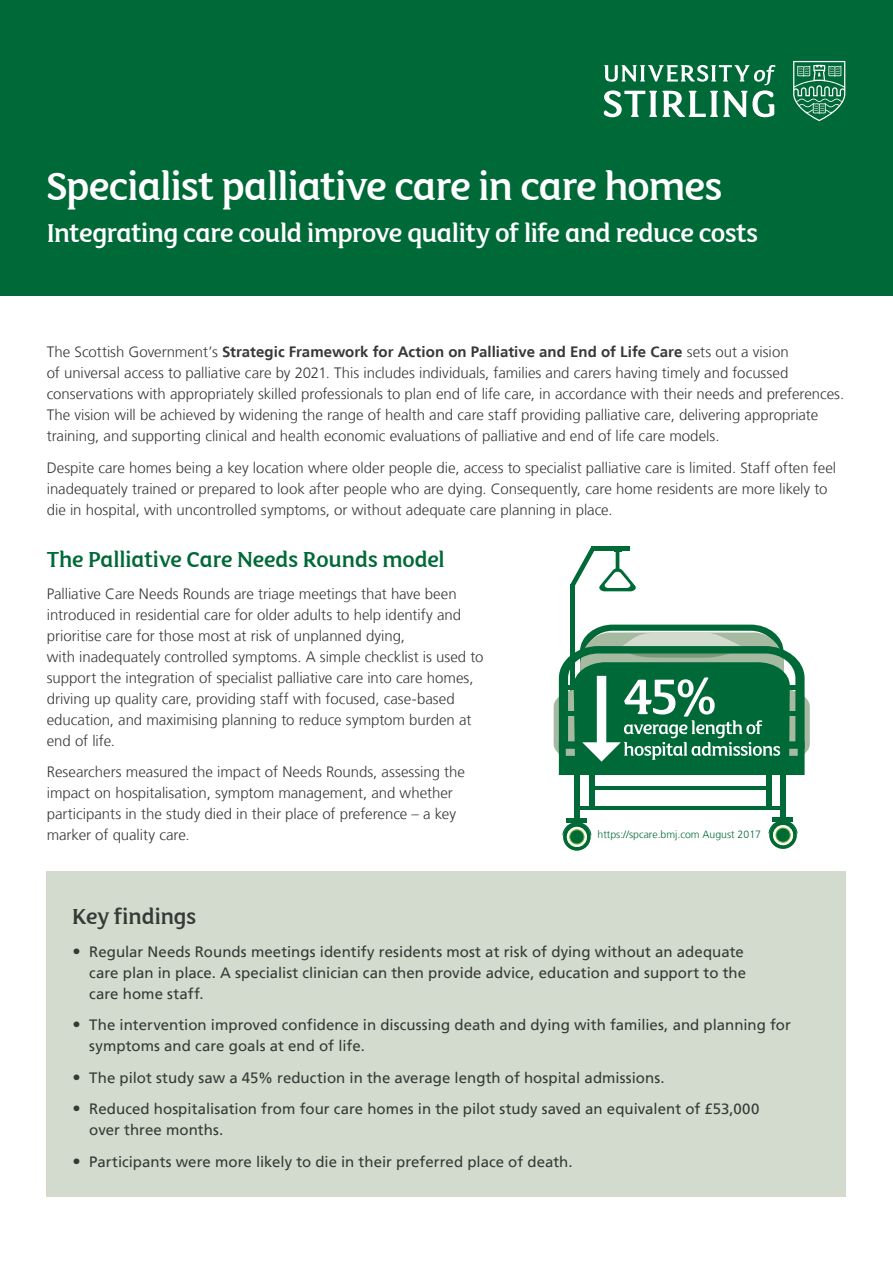
<style>
.page{position:relative;width:893px;height:1263px;background:#fff}
.page>*{position:absolute;margin:0;border:0;box-sizing:border-box;transform-origin:0 0}
.t1{font:43.5px "FS Maja";letter-spacing:-.025em;color:#fff}
.t2{font:28.5px "FS Maja";letter-spacing:-.02em;color:#fff}
.t3{font:24px "FS Maja";letter-spacing:-.01em;color:#006938}
.t4{font:24px "FS Maja";letter-spacing:-.01em;color:#373935}
.t5{font:300 15px/21px "Frutiger LT";color:#373935}
.t6{font:15px/21px "Frutiger LT";color:#373935}
.t7{font:300 10.5px "Frutiger LT";color:#006938}
.s1{font-weight:700}
.s2{font-size:16.5px}
</style>
<div class="page">
<div style="left:47px;top:872px;width:799px;height:325px;background:#d3dbcf"></div>
<div style="left:0;top:0;width:893px;height:296px;background:#006938"></div>
<svg style="left:793px;top:61px;width:52px;height:60px"></svg>
<svg style="left:604px;top:65px;width:171px;height:52px"></svg>
<hr style="left:570px;top:584px;width:4px;height:188px;background:#006938">
<svg style="left:570px;top:546px;width:66px;height:45px"></svg>
<hr style="left:592px;top:787px;width:175px;height:3px;background:#006938">
<div style="left:589px;top:773px;width:6px;height:36px;background:#006938"></div>
<div style="left:766px;top:773px;width:5px;height:36px;background:#006938"></div>
<hr style="left:574px;top:806px;width:209px;height:4px;background:#006938">
<div style="left:574px;top:775px;width:6px;height:44px;background:#006938"></div>
<div style="left:780px;top:775px;width:5px;height:44px;background:#006938"></div>
<div style="left:563px;top:823px;width:28px;height:27px;background:#006938;border-radius:50%"></div>
<svg style="left:565px;top:825px;width:24px;height:24px"></svg>
<svg style="left:567px;top:827px;width:20px;height:20px"></svg>
<div style="left:570px;top:830px;width:14px;height:14px;border:1px solid #76b82a;border-radius:50%"></div>
<div style="left:572px;top:832px;width:10px;height:10px;background:#006938;border-radius:50%"></div>
<svg style="left:562px;top:822px;width:29px;height:13px"></svg>
<hr style="left:566px;top:818px;width:20px;height:4px;background:#006938">
<svg style="left:769px;top:821px;width:28px;height:28px"></svg>
<svg style="left:771px;top:823px;width:24px;height:24px"></svg>
<svg style="left:773px;top:825px;width:20px;height:20px"></svg>
<div style="left:776px;top:828px;width:14px;height:14px;border:1px solid #76b82a;border-radius:50%"></div>
<div style="left:778px;top:830px;width:10px;height:10px;background:#006938;border-radius:50%"></div>
<svg style="left:768px;top:822px;width:29px;height:11px"></svg>
<div style="left:772px;top:817px;width:21px;height:5px;background:#006938"></div>
<svg style="left:554px;top:625px;width:256px;height:150px"></svg>
<h1 class="t1" style="left:47px;top:154px;width:677px">Specialist palliative care in care homes</h1>
<h2 class="t2" style="left:47px;top:212px;width:713px">Integrating care could improve quality of life and reduce costs</h2>
<p class="t5" style="left:47px;top:342px;width:799px">The Scottish Government’s <span class="s1">Strategic Framework for Action on Palliative and End of Life Care</span> sets out a vision<br>of universal access to palliative care by 2021. This includes individuals, families and carers having timely and focussed conservations with appropriately skilled professionals to plan end of life care, in accordance with their needs and preferences.<br>The vision will be achieved by widening the range of health and care staff providing palliative care, delivering appropriate training, and supporting clinical and health economic evaluations of palliative and end of life care models.</p>
<p class="t5" style="left:47px;top:457px;width:791px">Despite care homes being a key location where older people die, access to specialist palliative care is limited. Staff often feel inadequately trained or prepared to look after people who are dying. Consequently, care home residents are more likely to die in hospital, with uncontrolled symptoms, or without adequate care planning in place.</p>
<h3 class="t3" style="left:47px;top:542px;width:400px">The Palliative Care Needs Rounds model</h3>
<p class="t5" style="left:47px;top:583px;width:438px">Palliative Care Needs Rounds are triage meetings that have been introduced in residential care for older adults to help identify and prioritise care for those most at risk of unplanned dying,<br>with inadequately controlled symptoms. A simple checklist is used to support the integration of specialist palliative care into care homes, driving up quality care, providing staff with focused, case-based education, and maximising planning to reduce symptom burden at end of life.</p>
<p class="t5" style="left:47px;top:762px;width:420px">Researchers measured the impact of Needs Rounds, assessing the impact on hospitalisation, symptom management, and whether participants in the study died in their place of preference – a key marker of quality care.</p>
<p class="t7" style="left:598px;top:829px;width:165px">https://spcare.bmj.com August 2017</p>
<h3 class="t4" style="left:72px;top:899px;width:125px">Key findings</h3>
<p class="t6" style="left:89px;top:941px;width:658px;text-indent:-17px"><span class="s2">•</span> Regular Needs Rounds meetings identify residents most at risk of dying without an adequate care plan in place. A specialist clinician can then provide advice, education and support to the care home staff.</p>
<p class="t6" style="left:89px;top:1014px;width:703px;text-indent:-17px"><span class="s2">•</span> The intervention improved confidence in discussing death and dying with families, and planning for symptoms and care goals at end of life.</p>
<p class="t6" style="left:73px;top:1067px;width:594px"><span class="s2">•</span> The pilot study saw a 45% reduction in the average length of hospital admissions.</p>
<p class="t6" style="left:89px;top:1098px;width:672px;text-indent:-17px"><span class="s2">•</span> Reduced hospitalisation from four care homes in the pilot study saved an equivalent of £53,000 over three months.</p>
<p class="t6" style="left:73px;top:1151px;width:502px"><span class="s2">•</span> Participants were more likely to die in their preferred place of death.</p>
</div>
